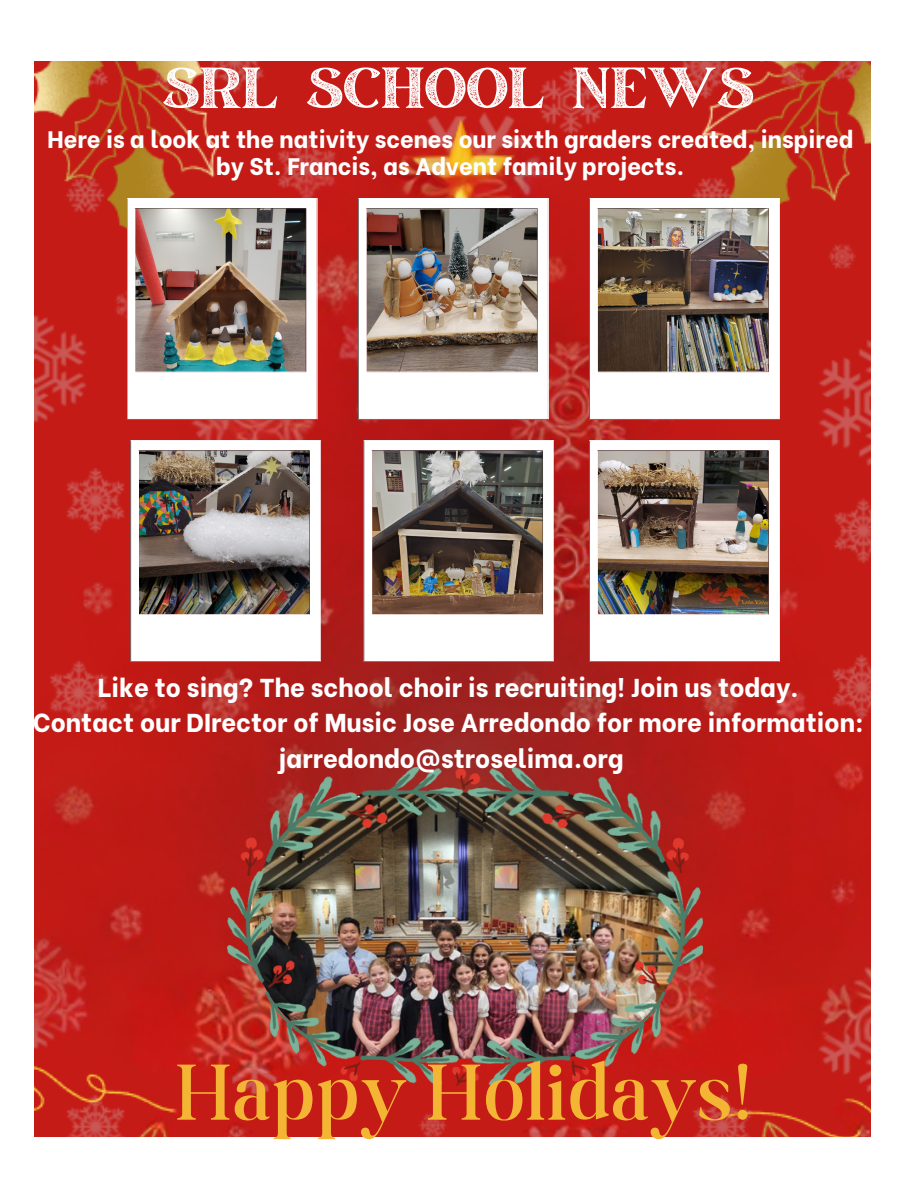
<style>
.page{position:relative;width:918px;height:1188px;background:#fff}
.page>*{position:absolute;margin:0;border:0;box-sizing:border-box;transform-origin:0 0}
.t1{font:300 85.05px "Boston Angel";letter-spacing:.03em;color:#f3b533}
.t2{font:69.15px "March Rough";color:#fff}
.t3{font:800 25.8px "Be Vietnam";color:#fff}
.t4{font:800 23.85px/26.7px "Be Vietnam";color:#fff;text-align:center}
</style>
<div class="page">
<img style="left:35px;top:62px;width:835px;height:1074px">
<img style="left:130px;top:440px;width:191px;height:222px">
<img style="left:358px;top:198px;width:191px;height:222px">
<img style="left:589px;top:198px;width:191px;height:222px">
<img style="left:127px;top:198px;width:191px;height:222px">
<img style="left:227px;top:767px;width:476px;height:318px">
<img style="left:589px;top:440px;width:191px;height:222px">
<img style="left:364px;top:440px;width:190px;height:222px">
<p class="t2" style="left:163px;top:56px;width:593px">SRL SCHOOL NEWS</p>
<p class="t4" style="left:48px;top:123px;width:807px">Here is a look at the nativity scenes our sixth graders created, inspired by St. Francis, as Advent family projects.</p>
<p class="t3" style="left:98px;top:666px;width:703px">Like to sing? The school choir is recruiting! Join us today.</p>
<p class="t3" style="left:33px;top:701px;width:833px">Contact our DIrector of Music Jose Arredondo for more information:</p>
<p class="t3" style="left:279px;top:737px;width:346px">jarredondo@stroselima.org</p>
<p class="t1" style="left:176px;top:1042px;width:575px">Happy Holidays!</p>
</div>
